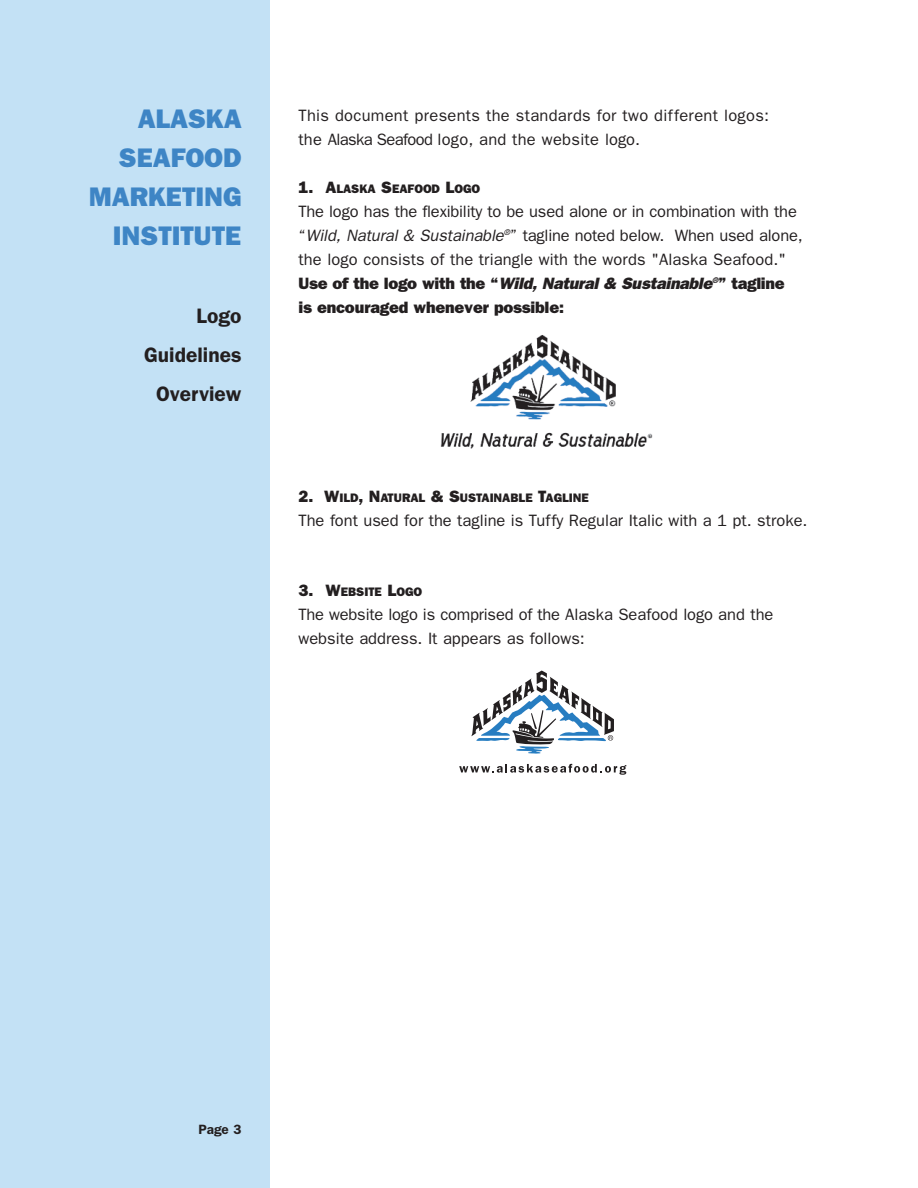
<style>
.page{position:relative;width:918px;height:1188px;background:#fff}
.page>*{position:absolute;margin:0;border:0;box-sizing:border-box;transform-origin:0 0}
.t1{font:800 27px/39px "Franklin Gothic";color:#3e85c5;text-align:right}
.t2{font:600 21px/39px "Franklin Gothic";color:#231f20;text-align:right}
.t3{font:16.5px/24px "Franklin Gothic";color:#231f20}
.t4{font:16.5px/24px "Franklin Gothic";letter-spacing:.02em;color:#231f20}
.t5{font:600 13.5px "Franklin Gothic";color:#231f20}
.t6{font:800 12.3px "Franklin Gothic";color:#231f20}
.s1{font-size:16.5px}
.s2{font-style:italic}
.s3{font-weight:800}
.s4{font-weight:800;font-style:italic}
</style>
<div class="page">
<div style="left:0;top:0;width:270px;height:1188px;background:#c3e1f5"></div>
<img style="left:440px;top:335px;width:213px;height:114px">
<svg style="left:459px;top:764px;width:167px;height:11px"></svg>
<svg style="left:471px;top:671px;width:143px;height:83px"></svg>
<h1 class="t1" style="left:89px;top:99px;width:154px">ALASKA<br>SEAFOOD<br>MARKETING<br>INSTITUTE</h1>
<p class="t2" style="left:144px;top:296px;width:99px">Logo<br>Guidelines<br>Overview</p>
<p class="t4" style="left:298px;top:103px;width:472px">This document presents the standards for two different logos: the Alaska Seafood logo, and the website logo.</p>
<p class="t6" style="left:299px;top:181px;width:183px"><span class="s1">1. A</span>LASKA <span class="s1">S</span>EAFOOD <span class="s1">L</span>OGO</p>
<p class="t3" style="left:298px;top:199px;width:506px">The logo has the flexibility to be used alone or in combination with the “<span class="s2">Wild, Natural &amp; Sustainable</span><sup>®</sup>” tagline noted below. When used alone, the logo consists of the triangle with the words "Alaska Seafood." <span class="s3">Use of the logo with the “</span><span class="s4">Wild, Natural &amp; Sustainable</span><sup>®</sup><span class="s3">” tagline<br>is encouraged whenever possible:</span></p>
<p class="t6" style="left:298px;top:491px;width:292px"><span class="s1">2. W</span>ILD<span class="s1">, N</span>ATURAL <span class="s1">&amp; S</span>USTAINABLE <span class="s1">T</span>AGLINE</p>
<p class="t3" style="left:298px;top:509px;width:511px">The font used for the tagline is Tuffy Regular Italic with a 1 pt. stroke.</p>
<p class="t6" style="left:299px;top:585px;width:125px"><span class="s1">3. W</span>EBSITE <span class="s1">L</span>OGO</p>
<p class="t3" style="left:298px;top:602px;width:476px">The website logo is comprised of the Alaska Seafood logo and the website address. It appears as follows:</p>
<p class="t5" style="left:198px;top:1121px;width:45px">Page 3</p>
</div>
